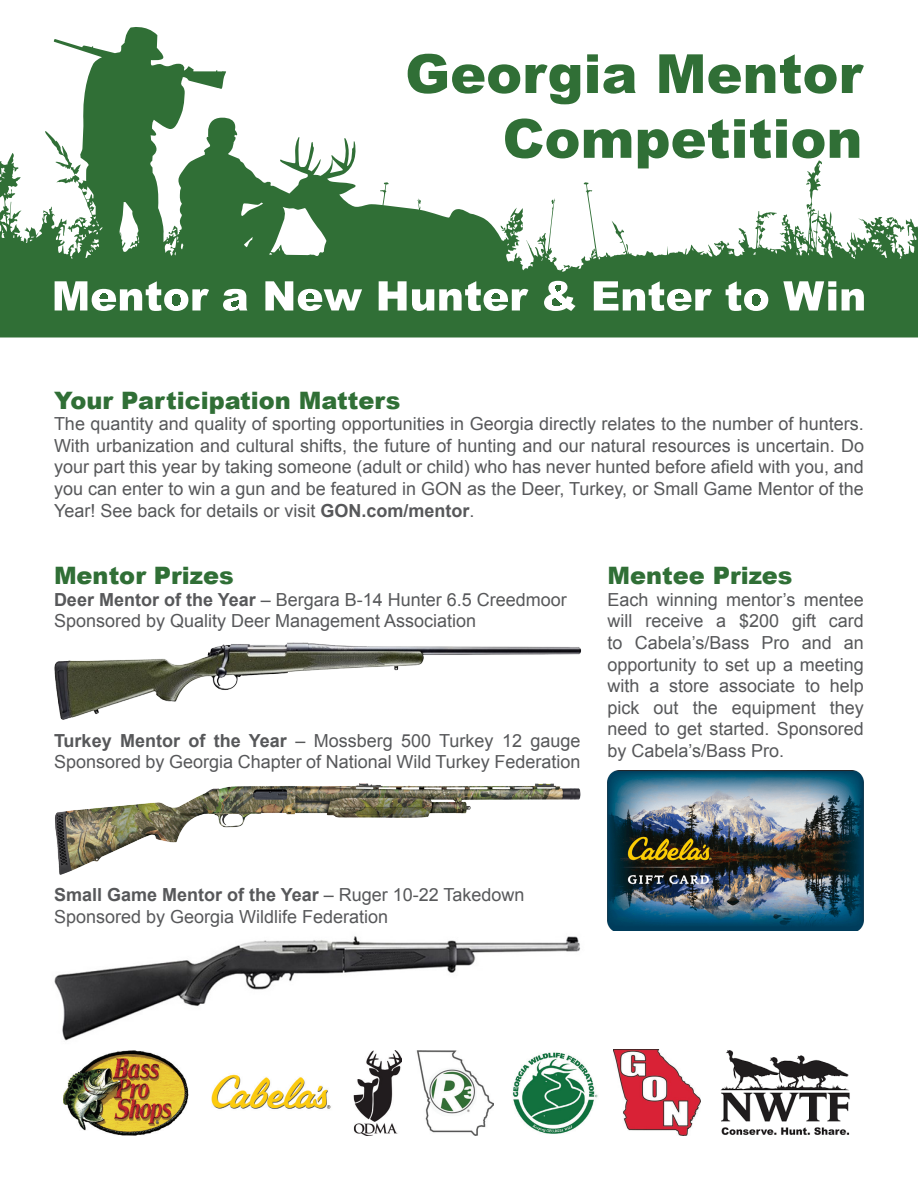
<style>
.page{position:relative;width:918px;height:1188px;background:#fff}
.page>*{position:absolute;margin:0;border:0;box-sizing:border-box;transform-origin:0 0}
.t1{font:900 24px "Arial";color:#306f36}
.t2{font:18px/21.6px "Arial";color:#57585a;text-align:justify}
.t3{font:700 18px "Arial";color:#57585a}
.s1{font-weight:700}
.s2{font-weight:400}
</style>
<div class="page">
<img style="left:54px;top:936px;width:526px;height:105px">
<img style="left:54px;top:642px;width:528px;height:78px">
<img style="left:55px;top:770px;width:631px;height:120px">
<img style="left:608px;top:771px;width:255px;height:159px">
<svg style="left:0;top:27px;width:918px;height:311px"></svg>
<svg style="left:100px;top:281px;width:660px;height:30px"></svg>
<svg style="left:408px;top:54px;width:112px;height:40px"></svg>
<svg style="left:526px;top:64px;width:54px;height:40px"></svg>
<svg style="left:587px;top:54px;width:49px;height:40px"></svg>
<svg style="left:659px;top:54px;width:205px;height:40px"></svg>
<svg style="left:505px;top:118px;width:126px;height:40px"></svg>
<svg style="left:638px;top:119px;width:221px;height:49px"></svg>
<img style="left:614px;top:1050px;width:86px;height:85px">
<img style="left:416px;top:1050px;width:77px;height:85px">
<img style="left:512px;top:1052px;width:86px;height:82px">
<img style="left:720px;top:1050px;width:130px;height:85px">
<img style="left:354px;top:1050px;width:48px;height:85px">
<img style="left:63px;top:1050px;width:125px;height:85px">
<img style="left:211px;top:1074px;width:143px;height:55px">
<p class="t1" style="left:54px;top:383px;width:348px">Your Participation Matters</p>
<p class="t2" style="left:54px;top:413px;width:812px">The quantity and quality of sporting opportunities in Georgia directly relates to the number of hunters.<br>With urbanization and cultural shifts, the future of hunting and our natural resources is uncertain. Do your part this year by taking someone (adult or child) who has never hunted before afield with you, and you can enter to win a gun and be featured in GON as the Deer, Turkey, or Small Game Mentor of the Year! See back for details or visit <span class="s1">GON.com/mentor</span>.</p>
<p class="t1" style="left:54px;top:558px;width:181px">Mentor Prizes</p>
<p class="t2" style="left:54px;top:589px;width:514px"><span class="s1">Deer Mentor of the Year</span> – Bergara B-14 Hunter 6.5 Creedmoor</p>
<p class="t2" style="left:54px;top:610px;width:424px">Sponsored by Quality Deer Management Association</p>
<p class="t2" style="left:54px;top:730px;width:528px"><span class="s1">Turkey Mentor of the Year</span> – Mossberg 500 Turkey 12 gauge<br>Sponsored by Georgia Chapter of National Wild Turkey Federation</p>
<p class="t1" style="left:608px;top:558px;width:187px">Mentee Prizes</p>
<p class="t2" style="left:608px;top:589px;width:258px">Each winning mentor’s mentee will receive a $200 gift card to Cabela’s/Bass Pro and an opportunity to set up a meeting with a store associate to help pick out the equipment they need to get started. Sponsored by Cabela’s/Bass Pro.</p>
<p class="t3" style="left:54px;top:882px;width:472px">Small Game Mentor of the Year <span class="s2">– Ruger 10-22 Takedown</span></p>
<p class="t2" style="left:54px;top:906px;width:336px">Sponsored by Georgia Wildlife Federation</p>
</div>
